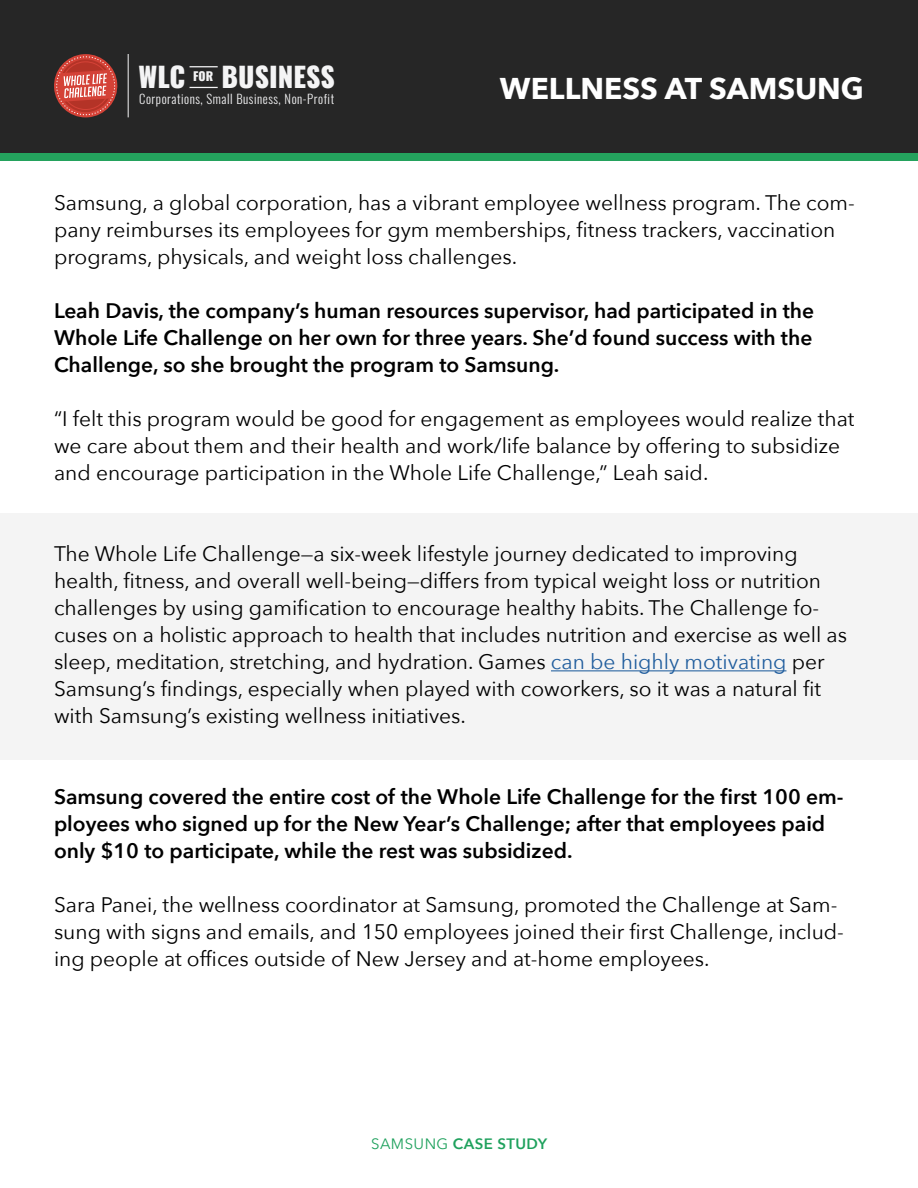
<style>
.page{position:relative;width:918px;height:1188px;background:#fff}
.page>*{position:absolute;margin:0;border:0;box-sizing:border-box;transform-origin:0 0}
.t1{font:700 30px "Avenir Next";color:#fff}
.t2{font:800 27.45px "Oswald";color:#f4f4f5}
.t3{font:21px/27px "Avenir Next";color:#000}
.t4{font:600 21px/27px "Avenir Next";color:#000;text-align:justify}
.t5{font:600 15px "Avenir Next";letter-spacing:.03em;color:#1fa15d}
.t6{font:300 12.6px "Oswald";letter-spacing:.045em;color:#f4f4f5}
.t7{font:800 12px "Oswald";color:#f4f4f5}
.s1{color:#215e9e}
.s2{font-weight:400}
</style>
<div class="page">
<div style="left:0;top:0;width:918px;height:153px;background:#262626"></div>
<div style="left:0;top:153px;width:918px;height:7px;background:#24a25d"></div>
<svg style="left:54px;top:54px;width:64px;height:63px"></svg>
<hr style="left:128px;top:54px;width:1px;height:63px;background:#f4f4f5">
<svg style="left:190px;top:87px;width:28px;height:1px"></svg>
<svg style="left:190px;top:66px;width:28px;height:1px"></svg>
<div style="left:0;top:513px;width:918px;height:247px;background:#f4f4f4"></div>
<hr style="left:551px;top:670px;width:235px;height:1px;background:#215e9e">
<h2 class="t2" style="left:139px;top:57px;width:48px">WLC</h2>
<h2 class="t2" style="left:222px;top:57px;width:115px">BUSINESS</h2>
<p class="t7" style="left:193px;top:68px;width:21px">FOR</p>
<p class="t6" style="left:139px;top:91px;width:197px">Corporations, Small Business, Non-Profit</p>
<p class="t1" style="left:500px;top:63px;width:366px">WELLNESS AT SAMSUNG</p>
<p class="t3" style="left:54px;top:189px;width:802px">Samsung, a global corporation, has a vibrant employee wellness program. The com&shy;pany reimburses its employees for gym memberships, fitness trackers, vaccination programs, physicals, and weight loss challenges.</p>
<p class="t4" style="left:54px;top:297px;width:762px">Leah Davis, the company’s human resources supervisor, had participated in the Whole Life Challenge on her own for three years. She’d found success with the Challenge, so she brought the program to Samsung.</p>
<p class="t3" style="left:54px;top:405px;width:802px">“I felt this program would be good for engagement as employees would realize that we care about them and their health and work/life balance by offering to subsidize and encourage participation in the Whole Life Challenge,” Leah said.</p>
<p class="t3" style="left:54px;top:540px;width:795px">The Whole Life Challenge—a six-week lifestyle journey dedicated to improving health, fitness, and overall well-being—differs from typical weight loss or nutrition challenges by using gamification to encourage healthy habits. The Challenge fo&shy;cuses on a holistic approach to health that includes nutrition and exercise as well as sleep, meditation, stretching, and hydration. Games <span class="s1">can be highly motivating</span> per Samsung’s findings, especially when played with coworkers, so it was a natural fit with Samsung’s existing wellness initiatives.</p>
<p class="t4" style="left:54px;top:783px;width:791px;text-align:left">Samsung covered the entire cost of the Whole Life Challenge for the first 100 em&shy;ployees who signed up for the New Year’s Challenge; after that employees paid only $10 to participate, while the rest was subsidized.</p>
<p class="t3" style="left:54px;top:891px;width:792px">Sara Panei, the wellness coordinator at Samsung, promoted the Challenge at Sam&shy;sung with signs and emails, and 150 employees joined their first Challenge, includ&shy;ing people at offices outside of New Jersey and at-home employees.</p>
<p class="t5" style="left:371px;top:1131px;width:178px"><span class="s2">SAMSUNG</span> CASE STUDY</p>
</div>
